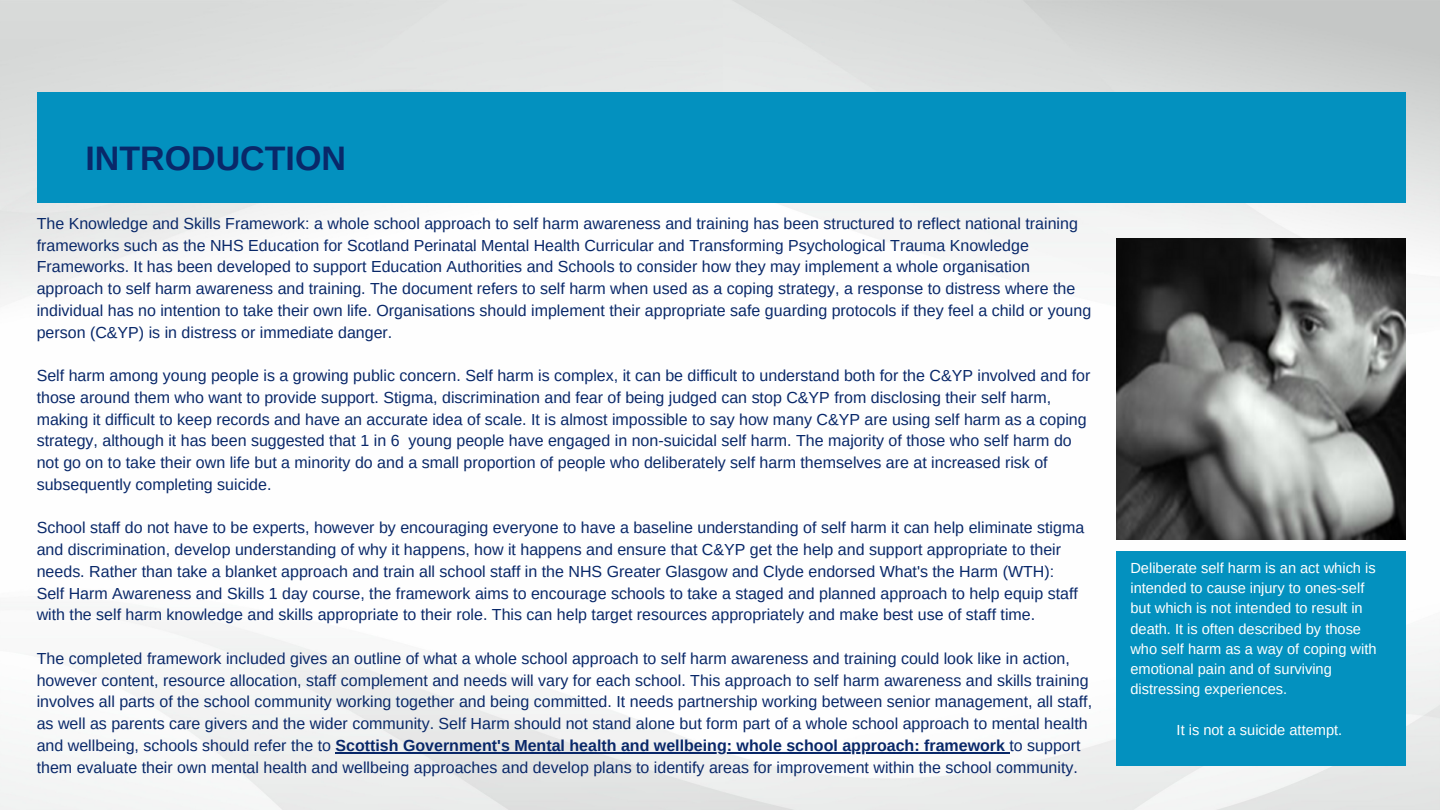
<style>
.page{position:relative;width:1440px;height:810px;background:#fff}
.page>*{position:absolute;margin:0;border:0;box-sizing:border-box;transform-origin:0 0}
.t1{font:700 34px "Arimo";color:#092869}
.t2{font:16px/21.8px "Arimo";color:#092869}
.t3{font:14.6px/20.2px "Arimo";color:#fff}
.s1{font-weight:700}
</style>
<div class="page">
<img style="left:0;top:0;width:1440px;height:810px">
<div style="left:37px;top:93px;width:1368px;height:110px;background:#0391bf"></div>
<hr style="left:336px;top:752px;width:669px;height:2px;background:#092869">
<img style="left:1116px;top:238px;width:290px;height:302px">
<div style="left:1116px;top:551px;width:290px;height:215px;background:#0391bf"></div>
<p class="t1" style="left:85px;top:139px;width:262px">INTRODUCTION</p>
<p class="t2" style="left:37px;top:213px;width:1056px">The Knowledge and Skills Framework: a whole school approach to self harm awareness and training has been structured to reflect national training frameworks such as the NHS Education for Scotland Perinatal Mental Health Curricular and Transforming Psychological Trauma Knowledge Frameworks. It has been developed to support Education Authorities and Schools to consider how they may implement a whole organisation approach to self harm awareness and training. The document refers to self harm when used as a coping strategy, a response to distress where the individual has no intention to take their own life. Organisations should implement their appropriate safe guarding protocols if they feel a child or young person (C&amp;YP) is in distress or immediate danger.</p>
<p class="t2" style="left:37px;top:365px;width:1055px">Self harm among young people is a growing public concern. Self harm is complex, it can be difficult to understand both for the C&amp;YP involved and for those around them who want to provide support. Stigma, discrimination and fear of being judged can stop C&amp;YP from disclosing their self harm, making it difficult to keep records and have an accurate idea of scale. It is almost impossible to say how many C&amp;YP are using self harm as a coping strategy, although it has been suggested that 1 in 6 young people have engaged in non-suicidal self harm. The majority of those who self harm do not go on to take their own life but a minority do and a small proportion of people who deliberately self harm themselves are at increased risk of subsequently completing suicide.</p>
<p class="t2" style="left:37px;top:517px;width:1049px">School staff do not have to be experts, however by encouraging everyone to have a baseline understanding of self harm it can help eliminate stigma and discrimination, develop understanding of why it happens, how it happens and ensure that C&amp;YP get the help and support appropriate to their needs. Rather than take a blanket approach and train all school staff in the NHS Greater Glasgow and Clyde endorsed What's the Harm (WTH):</p>
<p class="t2" style="left:37px;top:582px;width:1043px">Self Harm Awareness and Skills 1 day course, the framework aims to encourage schools to take a staged and planned approach to help equip staff with the self harm knowledge and skills appropriate to their role. This can help target resources appropriately and make best use of staff time.</p>
<p class="t2" style="left:37px;top:648px;width:1057px">The completed framework included gives an outline of what a whole school approach to self harm awareness and training could look like in action, however content, resource allocation, staff complement and needs will vary for each school. This approach to self harm awareness and skills training involves all parts of the school community working together and being committed. It needs partnership working between senior management, all staff, as well as parents care givers and the wider community. Self Harm should not stand alone but form part of a whole school approach to mental health and wellbeing, schools should refer the to <span class="s1">Scottish Government's Mental health and wellbeing: whole school approach: framework</span> to support them evaluate their own mental health and wellbeing approaches and develop plans to identify areas for improvement within the school community.</p>
<p class="t3" style="left:1130px;top:558px;width:248px">Deliberate self harm is an act which is intended to cause injury to ones-self but which is not intended to result in death. It is often described by those who self harm as a way of coping with emotional pain and of surviving distressing experiences.</p>
<p class="t3" style="left:1177px;top:720px;width:167px">It is not a suicide attempt.</p>
</div>
